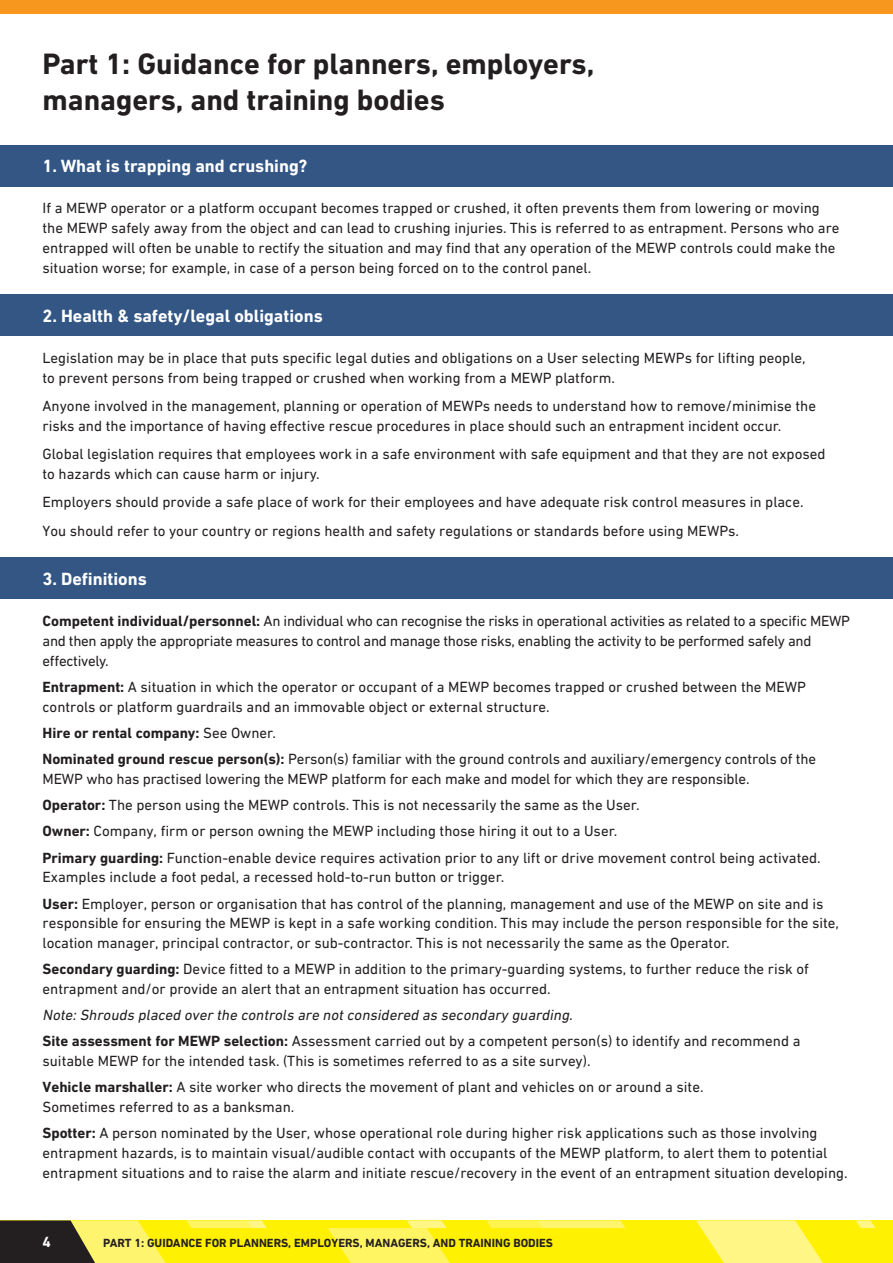
<style>
.page{position:relative;width:893px;height:1263px;background:#fff}
.page>*{position:absolute;margin:0;border:0;box-sizing:border-box;transform-origin:0 0}
.TOC_TITLES{font:700 30px/36.3px "DIN Next CYR";color:#231f20}
.Sub_Titles{font:700 18px "DIN Next CYR";color:#fff}
.Body{font:15px/19.8px "DIN Next CYR";color:#231f20}
.Body-2{font:15px/19.8px "DIN Next CYR";letter-spacing:-.02em;color:#231f20}
.Body-3{font:italic 15px "DIN Next CYR";color:#231f20}
.Body-4{font:700 15px "DIN Next CYR";color:#231f20}
.t1{font:700 15px "DIN Next CYR";color:#fff}
.t2{font:700 12px "DIN Next CYR";color:#231f20}
.s1{font-weight:700}
.s2{font-weight:400}
</style>
<div class="page">
<div style="left:0;top:1220px;width:893px;height:43px;background:#fff101"></div>
<svg style="left:856px;top:1220px;width:20px;height:8px"></svg>
<svg style="left:486px;top:1220px;width:140px;height:8px"></svg>
<svg style="left:328px;top:1220px;width:122px;height:43px"></svg>
<svg style="left:696px;top:1220px;width:127px;height:43px"></svg>
<svg style="left:0;top:1220px;width:267px;height:43px"></svg>
<div style="left:0;top:0;width:893px;height:14px;background:#f7971d"></div>
<div style="left:0;top:557px;width:893px;height:41px;background:#335685"></div>
<div style="left:0;top:294px;width:893px;height:41px;background:#335685"></div>
<div style="left:0;top:146px;width:893px;height:41px;background:#335685"></div>
<p class="TOC_TITLES" style="left:43px;top:45px;width:553px">Part 1: Guidance for planners, employers, managers, and training bodies</p>
<p class="Sub_Titles" style="left:43px;top:155px;width:266px">1. What is trapping and crushing?</p>
<p class="Body" style="left:43px;top:198px;width:798px">If a MEWP operator or a platform occupant becomes trapped or crushed, it often prevents them from lowering or moving the MEWP safely away from the object and can lead to crushing injuries. This is referred to as entrapment. Persons who are entrapped will often be unable to rectify the situation and may find that any operation of the MEWP controls could make the situation worse; for example, in case of a person being forced on to the control panel.</p>
<p class="Sub_Titles" style="left:43px;top:305px;width:282px">2. Health &amp; safety/legal obligations</p>
<p class="Body" style="left:43px;top:348px;width:765px">Legislation may be in place that puts specific legal duties and obligations on a User selecting MEWPs for lifting people, to prevent persons from being trapped or crushed when working from a MEWP platform.</p>
<p class="Body" style="left:43px;top:396px;width:775px">Anyone involved in the management, planning or operation of MEWPs needs to understand how to remove/minimise the risks and the importance of having effective rescue procedures in place should such an entrapment incident occur.</p>
<p class="Body" style="left:43px;top:444px;width:784px">Global legislation requires that employees work in a safe environment with safe equipment and that they are not exposed to hazards which can cause harm or injury.</p>
<p class="Body" style="left:43px;top:492px;width:763px">Employers should provide a safe place of work for their employees and have adequate risk control measures in place.</p>
<p class="Body" style="left:43px;top:521px;width:698px">You should refer to your country or regions health and safety regulations or standards before using MEWPs.</p>
<p class="Sub_Titles" style="left:43px;top:569px;width:106px">3. Definitions</p>
<p class="Body-2" style="left:43px;top:611px;width:809px"><span class="s1">Competent individual/personnel:</span> An individual who can recognise the risks in operational activities as related to a specific MEWP and then apply the appropriate measures to control and manage those risks, enabling the activity to be performed safely and effectively.</p>
<p class="Body" style="left:43px;top:677px;width:765px"><span class="s1">Entrapment:</span> A situation in which the operator or occupant of a MEWP becomes trapped or crushed between the MEWP controls or platform guardrails and an immovable object or external structure.</p>
<p class="Body-4" style="left:43px;top:724px;width:235px">Hire or rental company: <span class="s2">See Owner.</span></p>
<p class="Body" style="left:43px;top:749px;width:775px"><span class="s1">Nominated ground rescue person(s):</span> Person(s) familiar with the ground controls and auxiliary/emergency controls of the<br>MEWP who has practised lowering the MEWP platform for each make and model for which they are responsible.</p>
<p class="Body" style="left:43px;top:795px;width:599px"><span class="s1">Operator:</span> The person using the MEWP controls. This is not necessarily the same as the User.</p>
<p class="Body" style="left:43px;top:821px;width:576px"><span class="s1">Owner:</span> Company, firm or person owning the MEWP including those hiring it out to a User.</p>
<p class="Body" style="left:43px;top:847px;width:780px"><span class="s1">Primary guarding:</span> Function-enable device requires activation prior to any lift or drive movement control being activated.<br>Examples include a foot pedal, a recessed hold-to-run button or trigger.</p>
<p class="Body" style="left:43px;top:893px;width:798px"><span class="s1">User:</span> Employer, person or organisation that has control of the planning, management and use of the MEWP on site and is responsible for ensuring the MEWP is kept in a safe working condition. This may include the person responsible for the site, location manager, principal contractor, or sub-contractor. This is not necessarily the same as the Operator.</p>
<p class="Body" style="left:43px;top:959px;width:768px"><span class="s1">Secondary guarding:</span> Device fitted to a MEWP in addition to the primary-guarding systems, to further reduce the risk of entrapment and/or provide an alert that an entrapment situation has occurred.</p>
<p class="Body-3" style="left:43px;top:1006px;width:535px">Note:Shrouds placed over the controls are notconsidered as secondary guarding.</p>
<p class="Body" style="left:43px;top:1031px;width:759px"><span class="s1">Site assessment for MEWP selection:</span> Assessment carried out by a competent person(s) to identify and recommend a suitable MEWP for the intended task. (This is sometimes referred to as a site survey).</p>
<p class="Body" style="left:43px;top:1077px;width:662px"><span class="s1">Vehicle marshaller:</span> A site worker who directs the movement of plant and vehicles on or around a site.<br>Sometimes referred to as a banksman.</p>
<p class="Body" style="left:43px;top:1123px;width:807px"><span class="s1">Spotter:</span> A person nominated by the User, whose operational role during higher risk applications such as those involving entrapment hazards, is to maintain visual/audible contact with occupants of the MEWP platform, to alert them to potential entrapment situations and to raise the alarm and initiate rescue/recovery in the event of an entrapment situation developing.</p>
<p class="t1" style="left:43px;top:1233px;width:10px">4</p>
<p class="t2" style="left:103px;top:1235px;width:451px">PART 1: GUIDANCE FOR PLANNERS, EMPLOYERS, MANAGERS, AND TRAINING BODIES</p>
</div>
